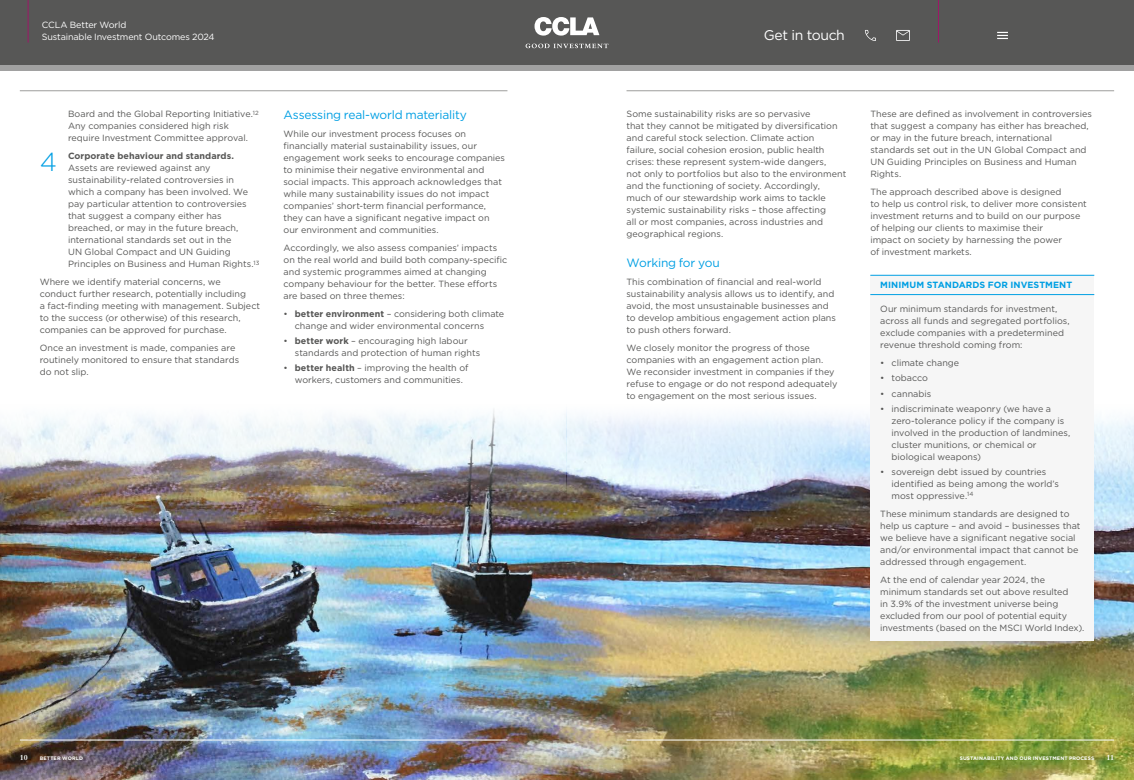
<style>
.page{position:relative;width:1134px;height:780px;background:#fff}
.page>*{position:absolute;margin:0;border:0;box-sizing:border-box;transform-origin:0 0}
.t1{font:300 26px "Gotham";color:#009fe3}
.t2{font:14px "Gotham";letter-spacing:-.03em;color:#fff}
.t3{font:12px "Gotham";letter-spacing:-.015em;color:#009fe3}
.t4{font:9px/12px "Gotham";color:#575756}
.t5{font:9px/12px "Gotham";letter-spacing:-.015em;color:#fff}
.t6{font:700 9px "Gotham";letter-spacing:.01em;color:#009fe3}
.t7{font:700 8px "Bembo Std";color:#fff}
.t8{font:700 5px "Gotham";letter-spacing:.02em;color:#fff}
.s1{font-weight:700}
</style>
<div class="page">
<img style="left:0;top:274px;width:1134px;height:506px">
<hr style="left:20px;top:90px;width:487px;height:1px;background:#9d9d9c">
<hr style="left:20px;top:739px;width:487px;height:1px;background:#fff">
<hr style="left:626px;top:90px;width:488px;height:1px;background:#9d9d9c">
<hr style="left:626px;top:739px;width:488px;height:1px;background:#fff">
<div style="left:870px;top:275px;width:224px;height:365px;background:#f6f6f6"></div>
<hr style="left:870px;top:275px;width:224px;height:1px;background:#009fe3">
<hr style="left:870px;top:294px;width:224px;height:1px;background:#009fe3">
<div style="left:0;top:0;width:1134px;height:65px;background:#575756"></div>
<svg style="left:997px;top:32px;width:11px;height:7px"></svg>
<svg style="left:534px;top:17px;width:65px;height:19px"></svg>
<svg style="left:526px;top:44px;width:82px;height:4px"></svg>
<hr style="left:28px;top:0;width:1px;height:43px;background:#9e1768">
<hr style="left:938px;top:0;width:1px;height:43px;background:#9e1768">
<svg style="left:896px;top:30px;width:14px;height:11px"></svg>
<svg style="left:865px;top:30px;width:11px;height:11px"></svg>
<div style="left:0;top:65px;width:1134px;height:6px;background:#a1a1a1"></div>
<p class="t5" style="left:42px;top:18px;width:174px">CCLA Better World<br>Sustainable Investment Outcomes 2024</p>
<p class="t4" style="left:68px;top:107px;width:192px">Board and the Global Reporting Initiative.<sup>12<br></sup>Any companies considered high risk require Investment Committee approval.</p>
<p class="t1" style="left:40px;top:145px;width:19px">4</p>
<p class="t4" style="left:68px;top:149px;width:193px"><span class="s1">Corporate behaviour and standards.<br></span>Assets are reviewed against any sustainability-related controversies in which a company has been involved. We pay particular attention to controversies that suggest a company either has breached, or may in the future breach, international standards set out in the<br>UN Global Compact and UN Guiding Principles on Business and Human Rights.<sup>13</sup></p>
<p class="t4" style="left:40px;top:275px;width:222px">Where we identify material concerns, we<br>conduct further research, potentially including<br>a fact-finding meeting with management. Subject to the success (or otherwise) of this research, companies can be approved for purchase.</p>
<p class="t4" style="left:40px;top:341px;width:201px">Once an investment is made, companies are routinely monitored to ensure that standards do not slip.</p>
<p class="t3" style="left:283px;top:107px;width:185px">Assessing real-world materiality</p>
<p class="t4" style="left:283px;top:128px;width:223px">While our investment process focuses on financially material sustainability issues, our engagement work seeks to encourage companies to minimise their negative environmental and social impacts. This approach acknowledges that while many sustainability issues do not impact companies’ short-term financial performance, they can have a significant negative impact on our environment and communities.</p>
<p class="t4" style="left:283px;top:242px;width:225px">Accordingly, we also assess companies’ impacts on the real world and build both company-specific and systemic programmes aimed at changing company behaviour for the better. These efforts are based on three themes:</p>
<p class="t4" style="left:295px;top:308px;width:211px;text-indent:-11px">• <span class="s1">better environment</span> – considering both climate change and wider environmental concerns</p>
<p class="t4" style="left:295px;top:335px;width:187px;text-indent:-11px">• <span class="s1">better work</span> – encouraging high labour standards and protection of human rights</p>
<p class="t4" style="left:295px;top:362px;width:175px;text-indent:-11px">• <span class="s1">better health</span> – improving the health of workers, customers and communities.</p>
<p class="t7" style="left:20px;top:753px;width:9px">10</p>
<p class="t8" style="left:40px;top:755px;width:45px">BETTER WORLD</p>
<h2 class="t2" style="left:764px;top:26px;width:83px">Get in touch</h2>
<p class="t4" style="left:626px;top:107px;width:221px">Some sustainability risks are so pervasive<br>that they cannot be mitigated by diversification and careful stock selection. Climate action failure, social cohesion erosion, public health crises: these represent system-wide dangers,<br>not only to portfolios but also to the environment and the functioning of society. Accordingly, much of our stewardship work aims to tackle systemic sustainability risks – those affecting<br>all or most companies, across industries and geographical regions.</p>
<p class="t3" style="left:626px;top:255px;width:95px">Working for you</p>
<p class="t4" style="left:626px;top:275px;width:211px">This combination of financial and real-world sustainability analysis allows us to identify, and avoid, the most unsustainable businesses and to develop ambitious engagement action plans to push others forward.</p>
<p class="t4" style="left:626px;top:341px;width:212px">We closely monitor the progress of those companies with an engagement action plan.<br>We reconsider investment in companies if they refuse to engage or do not respond adequately to engagement on the most serious issues.</p>
<p class="t4" style="left:870px;top:107px;width:223px">These are defined as involvement in controversies that suggest a company has either has breached, or may in the future breach, international standards set out in the UN Global Compact and UN Guiding Principles on Business and Human Rights.</p>
<p class="t4" style="left:870px;top:185px;width:218px">The approach described above is designed<br>to help us control risk, to deliver more consistent investment returns and to build on our purpose of helping our clients to maximise their<br>impact on society by harnessing the power<br>of investment markets.</p>
<p class="t6" style="left:880px;top:279px;width:193px">MINIMUM STANDARDS FOR INVESTMENT</p>
<p class="t4" style="left:880px;top:303px;width:191px">Our minimum standards for investment, across all funds and segregated portfolios, exclude companies with a predetermined revenue threshold coming from:</p>
<p class="t4" style="left:880px;top:357px;width:80px">• climate change</p>
<p class="t4" style="left:880px;top:372px;width:49px">• tobacco</p>
<p class="t4" style="left:880px;top:387px;width:53px">• cannabis</p>
<p class="t4" style="left:891px;top:402px;width:180px;text-indent:-11px">• indiscriminate weaponry (we have a zero-tolerance policy if the company is involved in the production of landmines, cluster munitions, or chemical or biological weapons)</p>
<p class="t4" style="left:891px;top:465px;width:169px;text-indent:-11px">• sovereign debt issued by countries identified as being among the world’s most oppressive.<sup>14</sup></p>
<p class="t4" style="left:880px;top:507px;width:202px">These minimum standards are designed to help us capture – and avoid – businesses that we believe have a significant negative social and/or environmental impact that cannot be addressed through engagement.</p>
<p class="t4" style="left:880px;top:573px;width:206px">At the end of calendar year 2024, the minimum standards set out above resulted<br>in 3.9% of the investment universe being excluded from our pool of potential equity investments (based on the MSCI World Index).</p>
<p class="t8" style="left:960px;top:755px;width:136px">SUSTAINABILITY AND OUR INVESTMENT PROCESS</p>
<p class="t7" style="left:1106px;top:753px;width:9px">11</p>
</div>
